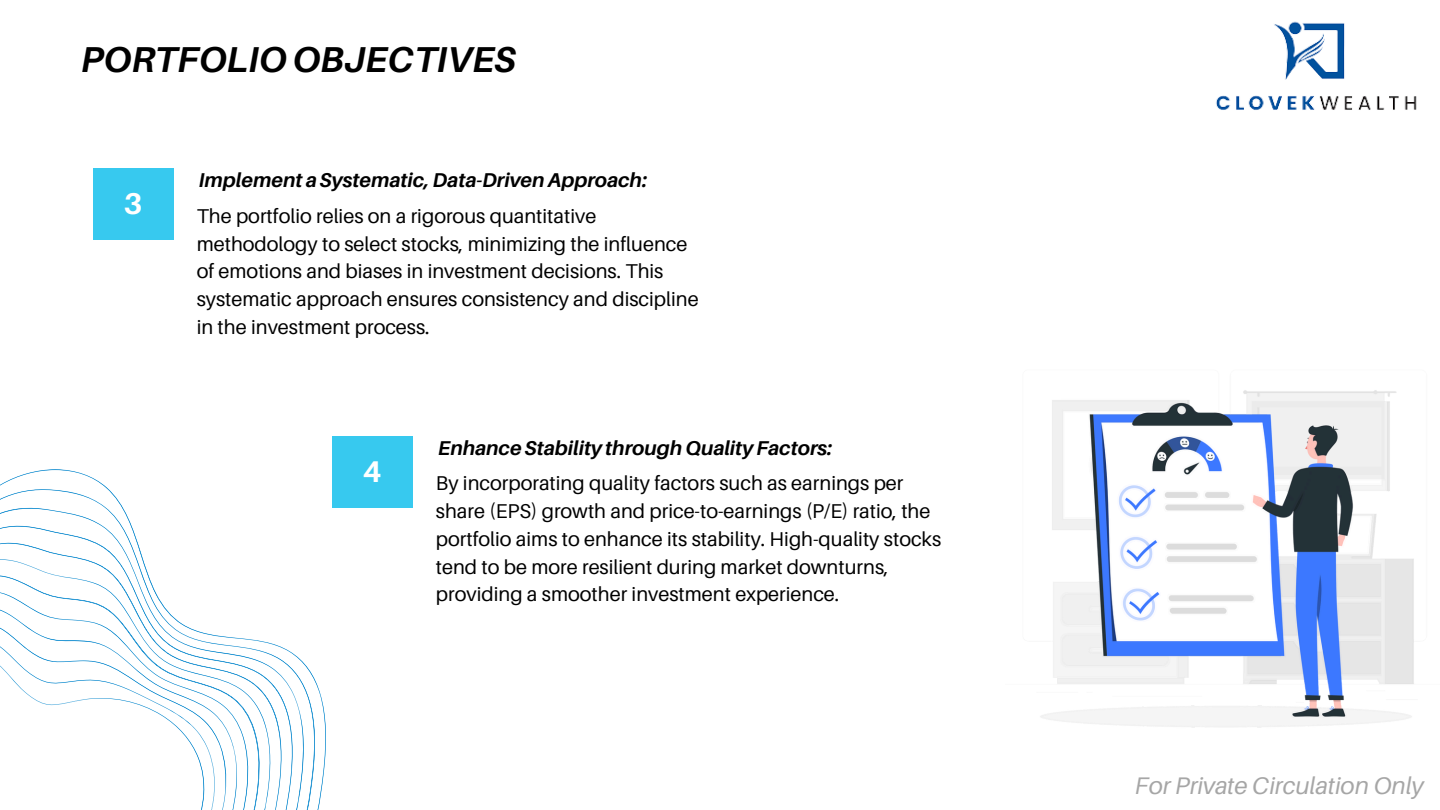
<style>
.page{position:relative;width:1440px;height:810px;background:#fff}
.page>*{position:absolute;margin:0;border:0;box-sizing:border-box;transform-origin:0 0}
.t1{font:italic 700 36px "Aileron";color:#000}
.t2{font:700 30px "Aileron";color:#fff}
.t3{font:italic 24px "Aileron";color:#a6a6a6}
.t4{font:20px/27.8px "Aileron";color:#000}
.t5{font:italic 700 20px "Aileron";color:#000}
</style>
<div class="page">
<svg style="left:0;top:436px;width:413px;height:374px"></svg>
<div style="left:93px;top:168px;width:81px;height:72px;background:#37c9ef"></div>
<div style="left:332px;top:437px;width:81px;height:71px;background:#37c9ef"></div>
<img style="left:1216px;top:21px;width:201px;height:89px">
<img style="left:1040px;top:390px;width:374px;height:338px">
<h3 class="t1" style="left:81px;top:37px;width:437px">PORTFOLIO OBJECTIVES</h3>
<p class="t2" style="left:124px;top:185px;width:20px">3</p>
<p class="t5" style="left:199px;top:167px;width:450px">Implement a Systematic, Data-Driven Approach:</p>
<p class="t4" style="left:197px;top:202px;width:503px">The portfolio relies on a rigorous quantitative methodology to select stocks, minimizing the influence of emotions and biases in investment decisions. This systematic approach ensures consistency and discipline in the investment process.</p>
<p class="t2" style="left:363px;top:453px;width:20px">4</p>
<h3 class="t5" style="left:438px;top:435px;width:396px">Enhance Stability through Quality Factors:</h3>
<h1 class="t4" style="left:436px;top:469px;width:507px">By incorporating quality factors such as earnings per share (EPS) growth and price-to-earnings (P/E) ratio, the portfolio aims to enhance its stability. High-quality stocks tend to be more resilient during market downturns, providing a smoother investment experience.</h1>
<p class="t3" style="left:1135px;top:771px;width:290px">For Private Circulation Only</p>
</div>
